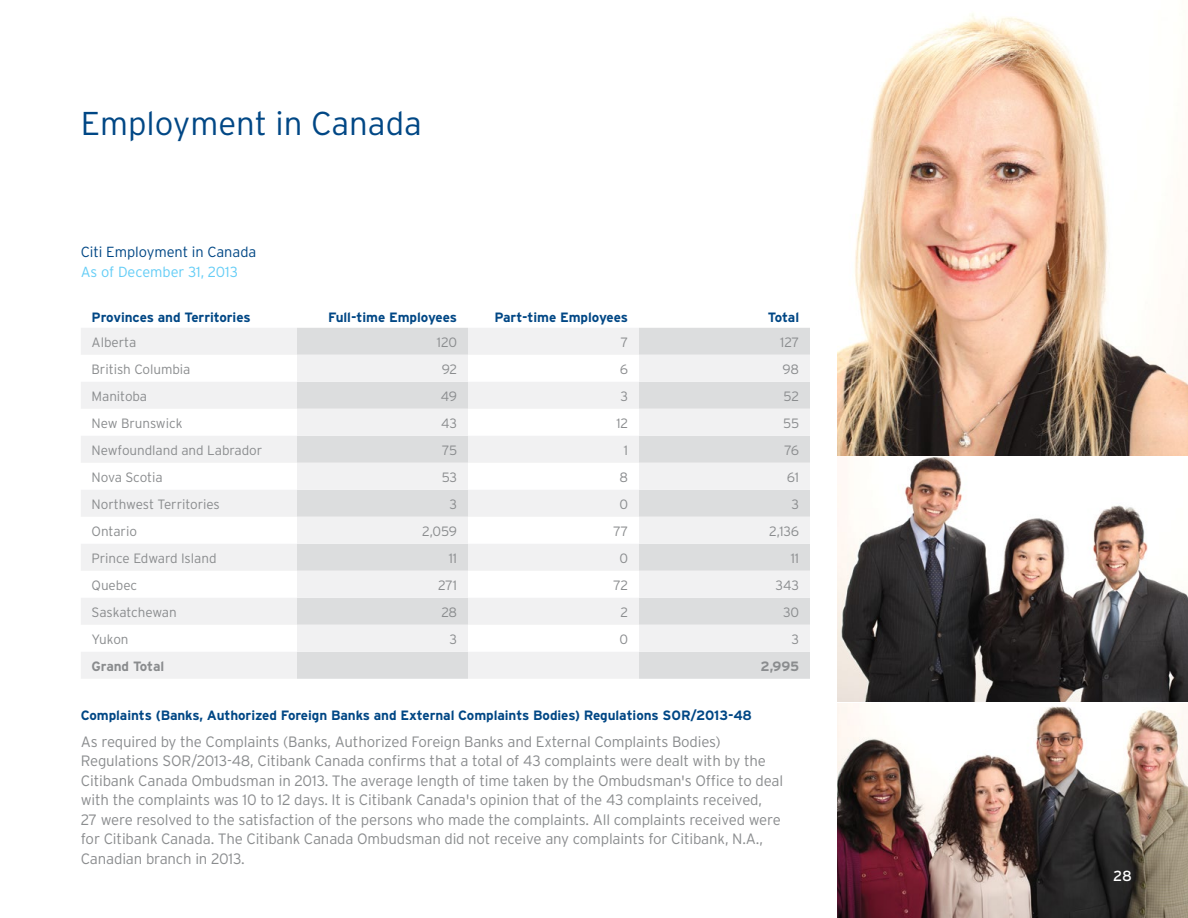
<style>
.page{position:relative;width:1188px;height:918px;background:#fff}
.page>*{position:absolute;margin:0;border:0;box-sizing:border-box;transform-origin:0 0}
.t1{font:300 33px "Interstate";color:#004785}
.t2{font:300 15px/19.5px "Interstate";letter-spacing:-.01em;color:#8a8c8e}
.t3{font:300 14.7px "Interstate";letter-spacing:-.005em;color:#004785}
.t4{font:300 14.7px "Interstate";letter-spacing:-.005em;color:#64cdf6}
.t5{font:14.7px "Interstate";color:#fff}
.t6{font:300 13.5px "Interstate";letter-spacing:-.005em;color:#8a8c8e}
.t7{font:700 13.5px "Interstate";letter-spacing:-.005em;color:#004785}
.t8{font:700 13.5px "Interstate";letter-spacing:-.005em;color:#8a8c8e}
</style>
<div class="page">
<img style="left:837px;top:455px;width:351px;height:463px">
<img style="left:837px;top:13px;width:351px;height:442px">
<svg style="left:81px;top:328px;width:216px;height:351px;fill:#f1f1f2"></svg>
<svg style="left:297px;top:328px;width:513px;height:351px;fill:#dcddde"></svg>
<svg style="left:297px;top:355px;width:513px;height:135px;fill:#f1f1f2"></svg>
<svg style="left:297px;top:517px;width:513px;height:135px;fill:#f1f1f2"></svg>
<h1 class="t1" style="left:81px;top:104px;width:343px">Employment in Canada</h1>
<p class="t3" style="left:81px;top:244px;width:177px">Citi Employment in Canada</p>
<p class="t4" style="left:81px;top:263px;width:159px">As of December 31, 2013</p>
<p class="t7" style="left:92px;top:309px;width:161px">Provinces and Territories</p>
<p class="t7" style="left:328px;top:309px;width:130px">Full-time Employees</p>
<p class="t7" style="left:494px;top:309px;width:135px">Part-time Employees</p>
<p class="t7" style="left:768px;top:309px;width:33px">Total</p>
<p class="t6" style="left:92px;top:334px;width:46px">Alberta</p>
<p class="t6" style="left:437px;top:334px;width:22px">120</p>
<p class="t6" style="left:621px;top:334px;width:9px">7</p>
<p class="t6" style="left:780px;top:334px;width:20px">127</p>
<p class="t6" style="left:92px;top:361px;width:100px">British Columbia</p>
<p class="t6" style="left:442px;top:361px;width:17px">92</p>
<p class="t6" style="left:620px;top:361px;width:10px">6</p>
<p class="t6" style="left:783px;top:361px;width:18px">98</p>
<p class="t6" style="left:92px;top:388px;width:57px">Manitoba</p>
<p class="t6" style="left:441px;top:388px;width:18px">49</p>
<p class="t6" style="left:621px;top:388px;width:9px">3</p>
<p class="t6" style="left:784px;top:388px;width:17px">52</p>
<p class="t6" style="left:92px;top:415px;width:92px">New Brunswick</p>
<p class="t6" style="left:441px;top:415px;width:17px">43</p>
<p class="t6" style="left:616px;top:415px;width:13px">12</p>
<p class="t6" style="left:783px;top:415px;width:18px">55</p>
<p class="t6" style="left:92px;top:442px;width:172px">Newfoundland and Labrador</p>
<p class="t6" style="left:442px;top:442px;width:16px">75</p>
<p class="t6" style="left:624px;top:442px;width:6px">1</p>
<p class="t6" style="left:785px;top:442px;width:16px">76</p>
<p class="t6" style="left:92px;top:469px;width:73px">Nova Scotia</p>
<p class="t6" style="left:442px;top:469px;width:17px">53</p>
<p class="t6" style="left:620px;top:469px;width:10px">8</p>
<p class="t6" style="left:787px;top:469px;width:14px">61</p>
<p class="t6" style="left:92px;top:496px;width:130px">Northwest Territories</p>
<p class="t6" style="left:450px;top:496px;width:9px">3</p>
<p class="t6" style="left:620px;top:496px;width:10px">0</p>
<p class="t6" style="left:792px;top:496px;width:9px">3</p>
<p class="t6" style="left:92px;top:523px;width:47px">Ontario</p>
<p class="t6" style="left:422px;top:523px;width:37px">2,059</p>
<p class="t6" style="left:613px;top:523px;width:16px">77</p>
<p class="t6" style="left:769px;top:523px;width:31px">2,136</p>
<p class="t6" style="left:92px;top:550px;width:127px">Prince Edward Island</p>
<p class="t6" style="left:449px;top:550px;width:10px">11</p>
<p class="t6" style="left:620px;top:550px;width:10px">0</p>
<p class="t6" style="left:791px;top:550px;width:10px">11</p>
<p class="t6" style="left:92px;top:577px;width:47px">Quebec</p>
<p class="t6" style="left:438px;top:577px;width:20px">271</p>
<p class="t6" style="left:614px;top:577px;width:16px">72</p>
<p class="t6" style="left:776px;top:577px;width:25px">343</p>
<p class="t6" style="left:92px;top:604px;width:87px">Saskatchewan</p>
<p class="t6" style="left:442px;top:604px;width:17px">28</p>
<p class="t6" style="left:621px;top:604px;width:9px">2</p>
<p class="t6" style="left:783px;top:604px;width:18px">30</p>
<p class="t6" style="left:92px;top:631px;width:38px">Yukon</p>
<p class="t6" style="left:450px;top:631px;width:9px">3</p>
<p class="t6" style="left:620px;top:631px;width:10px">0</p>
<p class="t6" style="left:792px;top:631px;width:9px">3</p>
<p class="t8" style="left:92px;top:658px;width:74px">Grand Total</p>
<p class="t8" style="left:761px;top:658px;width:40px">2,995</p>
<p class="t7" style="left:81px;top:708px;width:673px">Complaints (Banks, Authorized Foreign Banks and External Complaints Bodies) Regulations SOR/2013-48</p>
<p class="t2" style="left:81px;top:732px;width:704px">As required by the Complaints (Banks, Authorized Foreign Banks and External Complaints Bodies)<br>Regulations SOR/2013-48, Citibank Canada confirms that a total of 43 complaints were dealt with by the Citibank Canada Ombudsman in 2013. The average length of time taken by the Ombudsman's Office to deal with the complaints was 10 to 12 days. It is Citibank Canada's opinion that of the 43 complaints received,<br>27 were resolved to the satisfaction of the persons who made the complaints. All complaints received were for Citibank Canada. The Citibank Canada Ombudsman did not receive any complaints for Citibank, N.A., Canadian branch in 2013.</p>
<p class="t5" style="left:1113px;top:868px;width:20px">28</p>
</div>
